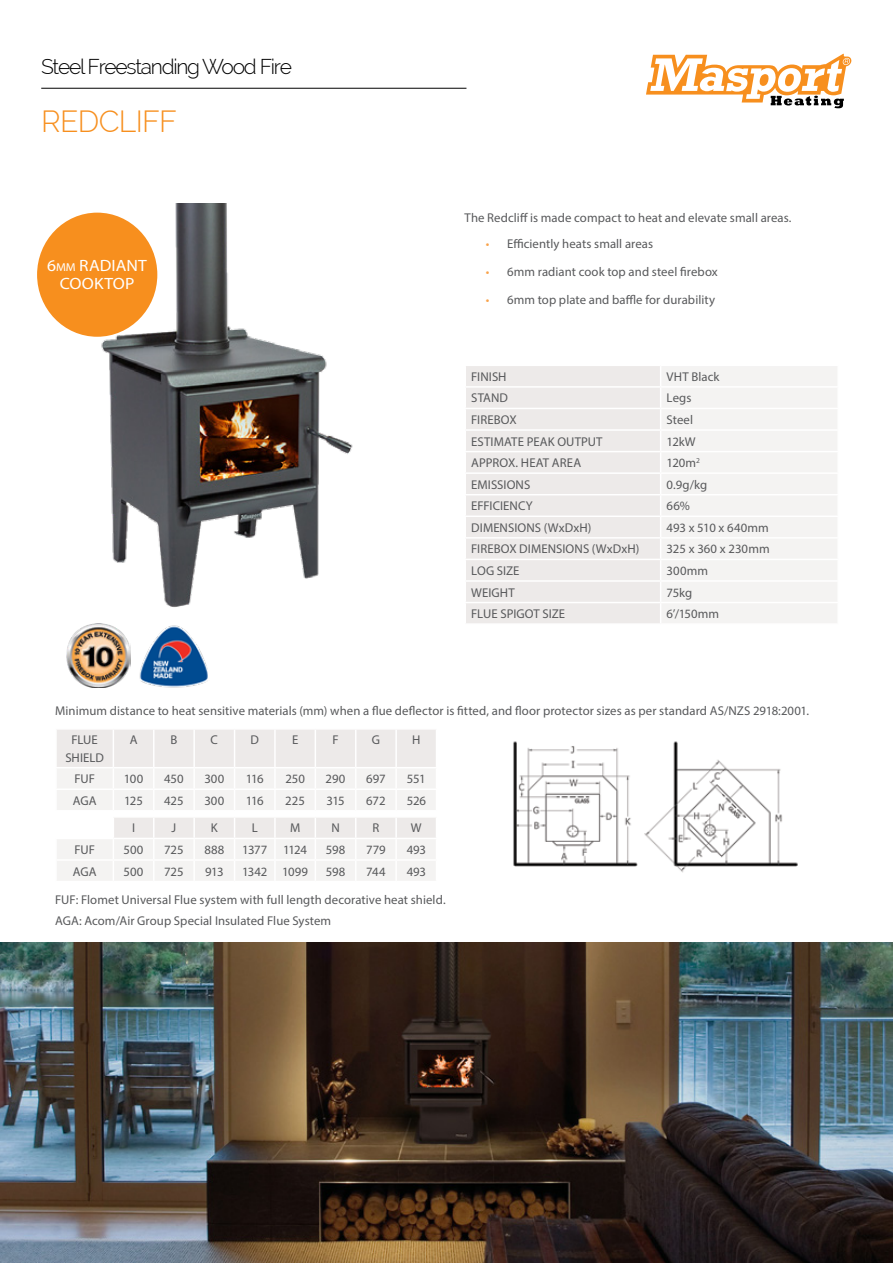
<style>
.page{position:relative;width:893px;height:1263px;background:#fff}
.page>*{position:absolute;margin:0;border:0;box-sizing:border-box;transform-origin:0 0}
.t1{font:300 30px "Raleway";letter-spacing:-.025em;color:#f78f1e}
.t2{font:300 21px "Raleway";letter-spacing:-.06em;color:#000}
.t3{font:16.35px/18.5px "Myriad Pro";letter-spacing:.01em;color:#fff;text-align:center;scale:1.07 1}
.t4{font:12.75px/21px "Myriad Pro";letter-spacing:.005em;color:#58595b}
.t5{font:12.75px "Myriad Pro";letter-spacing:-.045em;color:#58595b}
.s1{font-size:11.4px}
.s2{color:#f9a24a}
</style>
<div class="page">
<hr style="left:41px;top:88px;width:425px;height:1px;background:#000">
<svg style="left:646px;top:54px;width:205px;height:54px"></svg>
<img style="left:41px;top:203px;width:312px;height:404px">
<div style="left:37px;top:213px;width:120px;height:124px;background:#f78f1e;border-radius:50%"></div>
<img style="left:67px;top:623px;width:64px;height:65px">
<img style="left:139px;top:625px;width:69px;height:63px">
<div style="left:466px;top:366px;width:194px;height:257px;background:#edeae9"></div>
<div style="left:662px;top:366px;width:175px;height:257px;background:#f4f3f2"></div>
<hr style="left:464px;top:386px;width:197px;height:2px;background:#fff">
<hr style="left:661px;top:386px;width:178px;height:2px;background:#fff">
<hr style="left:464px;top:408px;width:197px;height:1px;background:#fff">
<hr style="left:661px;top:408px;width:178px;height:1px;background:#fff">
<hr style="left:661px;top:429px;width:178px;height:2px;background:#fff">
<hr style="left:661px;top:451px;width:178px;height:1px;background:#fff">
<hr style="left:464px;top:472px;width:197px;height:2px;background:#fff">
<hr style="left:661px;top:472px;width:178px;height:2px;background:#fff">
<hr style="left:464px;top:494px;width:197px;height:1px;background:#fff">
<hr style="left:661px;top:494px;width:178px;height:1px;background:#fff">
<hr style="left:464px;top:515px;width:197px;height:2px;background:#fff">
<hr style="left:661px;top:515px;width:178px;height:2px;background:#fff">
<hr style="left:661px;top:602px;width:178px;height:1px;background:#fff">
<hr style="left:464px;top:429px;width:197px;height:2px;background:#fff">
<hr style="left:464px;top:451px;width:197px;height:1px;background:#fff">
<hr style="left:464px;top:537px;width:197px;height:2px;background:#fff">
<hr style="left:661px;top:537px;width:178px;height:2px;background:#fff">
<hr style="left:464px;top:559px;width:197px;height:1px;background:#fff">
<hr style="left:661px;top:559px;width:178px;height:1px;background:#fff">
<hr style="left:464px;top:580px;width:197px;height:2px;background:#fff">
<hr style="left:661px;top:580px;width:178px;height:2px;background:#fff">
<hr style="left:464px;top:602px;width:197px;height:1px;background:#fff">
<img style="left:0;top:943px;width:893px;height:320px">
<img style="left:513px;top:741px;width:285px;height:132px">
<svg style="left:57px;top:730px;width:379px;height:80px"></svg>
<hr style="left:113px;top:730px;width:1px;height:37px;background:#fff">
<hr style="left:153px;top:730px;width:2px;height:37px;background:#fff">
<hr style="left:193px;top:730px;width:2px;height:37px;background:#fff">
<hr style="left:234px;top:730px;width:1px;height:37px;background:#fff">
<hr style="left:274px;top:730px;width:2px;height:37px;background:#fff">
<hr style="left:315px;top:730px;width:1px;height:37px;background:#fff">
<hr style="left:355px;top:730px;width:1px;height:37px;background:#fff">
<hr style="left:395px;top:730px;width:2px;height:37px;background:#fff">
<svg style="left:57px;top:818px;width:379px;height:63px"></svg>
<h2 class="t2" style="left:41px;top:54px;width:252px">Steel Freestanding Wood Fire</h2>
<h1 class="t1" style="left:41px;top:104px;width:137px">REDCLIFF</h1>
<p class="t3" style="left:47px;top:256px;width:95px">6<span class="s1">mm</span> RADIANT<br>COOKTOP</p>
<p class="t4" style="left:464px;top:207px;width:329px">The Redcliff is made compact to heat and elevate small areas.</p>
<p class="t4" style="left:486px;top:233px;width:169px"><span class="s2">•</span> Efficiently heats small areas</p>
<p class="t4" style="left:486px;top:261px;width:234px"><span class="s2">•</span> 6mm radiant cook top and steel firebox</p>
<p class="t4" style="left:486px;top:289px;width:231px"><span class="s2">•</span> 6mm top plate and baffle for durability</p>
<p class="t4" style="left:471px;top:366px;width:37px">FINISH</p>
<p class="t4" style="left:667px;top:366px;width:54px">VHT Black</p>
<p class="t4" style="left:471px;top:387px;width:38px">STAND</p>
<p class="t4" style="left:667px;top:387px;width:26px">Legs</p>
<p class="t4" style="left:471px;top:409px;width:47px">FIREBOX</p>
<p class="t4" style="left:667px;top:409px;width:28px">Steel</p>
<p class="t4" style="left:471px;top:431px;width:133px">ESTIMATE PEAK OUTPUT</p>
<p class="t4" style="left:667px;top:431px;width:31px">12kW</p>
<p class="t4" style="left:471px;top:452px;width:111px">APPROX. HEAT AREA</p>
<p class="t4" style="left:667px;top:452px;width:35px">120m<sup>2</sup></p>
<p class="t4" style="left:471px;top:474px;width:61px">EMISSIONS</p>
<p class="t4" style="left:667px;top:474px;width:42px">0.9g/kg</p>
<p class="t4" style="left:471px;top:495px;width:63px">EFFICIENCY</p>
<p class="t4" style="left:667px;top:495px;width:25px">66%</p>
<p class="t4" style="left:471px;top:517px;width:122px">DIMENSIONS (WxDxH)</p>
<p class="t4" style="left:667px;top:517px;width:104px">493 x 510 x 640mm</p>
<p class="t4" style="left:471px;top:538px;width:170px">FIREBOX DIMENSIONS (WxDxH)</p>
<p class="t4" style="left:667px;top:538px;width:104px">325 x 360 x 230mm</p>
<p class="t4" style="left:471px;top:560px;width:50px">LOG SIZE</p>
<p class="t4" style="left:667px;top:560px;width:43px">300mm</p>
<p class="t4" style="left:471px;top:581px;width:45px">WEIGHT</p>
<p class="t4" style="left:667px;top:581px;width:27px">75kg</p>
<p class="t4" style="left:471px;top:603px;width:95px">FLUE SPIGOT SIZE</p>
<p class="t4" style="left:667px;top:603px;width:54px">6’/150mm</p>
<p class="t4" style="left:55px;top:700px;width:755px">Minimum distance to heat sensitive materials (mm) when a flue deflector is fitted, and floor protector sizes as per standard AS/NZS 2918:2001.</p>
<p class="t4" style="left:65px;top:731px;width:40px;line-height:17.2px;text-align:center">FLUE<br>SHIELD</p>
<p class="t4" style="left:130px;top:729px;width:9px">A</p>
<p class="t4" style="left:170px;top:729px;width:8px">B</p>
<p class="t4" style="left:211px;top:729px;width:9px">C</p>
<p class="t4" style="left:250px;top:729px;width:10px">D</p>
<p class="t4" style="left:292px;top:729px;width:8px">E</p>
<p class="t4" style="left:332px;top:729px;width:8px">F</p>
<p class="t4" style="left:372px;top:729px;width:10px">G</p>
<p class="t4" style="left:412px;top:729px;width:10px">H</p>
<p class="t4" style="left:74px;top:768px;width:22px">FUF</p>
<p class="t4" style="left:124px;top:768px;width:21px">100</p>
<p class="t4" style="left:164px;top:768px;width:21px">450</p>
<p class="t4" style="left:204px;top:768px;width:21px">300</p>
<p class="t4" style="left:246px;top:768px;width:19px">116</p>
<p class="t4" style="left:285px;top:768px;width:21px">250</p>
<p class="t4" style="left:326px;top:768px;width:21px">290</p>
<p class="t4" style="left:366px;top:768px;width:21px">697</p>
<p class="t4" style="left:407px;top:768px;width:20px">551</p>
<p class="t4" style="left:73px;top:790px;width:25px">AGA</p>
<p class="t4" style="left:124px;top:790px;width:20px">125</p>
<p class="t4" style="left:164px;top:790px;width:21px">425</p>
<p class="t4" style="left:204px;top:790px;width:21px">300</p>
<p class="t4" style="left:246px;top:790px;width:19px">116</p>
<p class="t4" style="left:285px;top:790px;width:21px">225</p>
<p class="t4" style="left:326px;top:790px;width:20px">315</p>
<p class="t4" style="left:366px;top:790px;width:21px">672</p>
<p class="t4" style="left:407px;top:790px;width:21px">526</p>
<p class="t4" style="left:132px;top:817px;width:5px">I</p>
<p class="t4" style="left:172px;top:817px;width:6px">J</p>
<p class="t4" style="left:211px;top:817px;width:8px">K</p>
<p class="t4" style="left:252px;top:817px;width:8px">L</p>
<p class="t4" style="left:290px;top:817px;width:12px">M</p>
<p class="t4" style="left:331px;top:817px;width:10px">N</p>
<p class="t4" style="left:372px;top:817px;width:8px">R</p>
<p class="t4" style="left:411px;top:817px;width:12px">W</p>
<p class="t4" style="left:74px;top:839px;width:22px">FUF</p>
<p class="t4" style="left:124px;top:839px;width:21px">500</p>
<p class="t4" style="left:164px;top:839px;width:21px">725</p>
<p class="t4" style="left:204px;top:839px;width:21px">888</p>
<p class="t5" style="left:242px;top:842px;width:66px">1377 1124</p>
<p class="t4" style="left:326px;top:839px;width:21px">598</p>
<p class="t4" style="left:366px;top:839px;width:21px">779</p>
<p class="t4" style="left:407px;top:839px;width:21px">493</p>
<p class="t4" style="left:73px;top:860px;width:25px">AGA</p>
<p class="t4" style="left:124px;top:860px;width:21px">500</p>
<p class="t4" style="left:164px;top:860px;width:21px">725</p>
<p class="t4" style="left:205px;top:860px;width:20px">913</p>
<p class="t4" style="left:242px;top:860px;width:67px">1342 1099</p>
<p class="t4" style="left:326px;top:860px;width:21px">598</p>
<p class="t4" style="left:366px;top:860px;width:21px">744</p>
<p class="t4" style="left:407px;top:860px;width:21px">493</p>
<p class="t4" style="left:55px;top:889px;width:392px">FUF: Flomet Universal Flue system with full length decorative heat shield.<br>AGA: Acom/Air Group Special Insulated Flue System</p>
</div>
